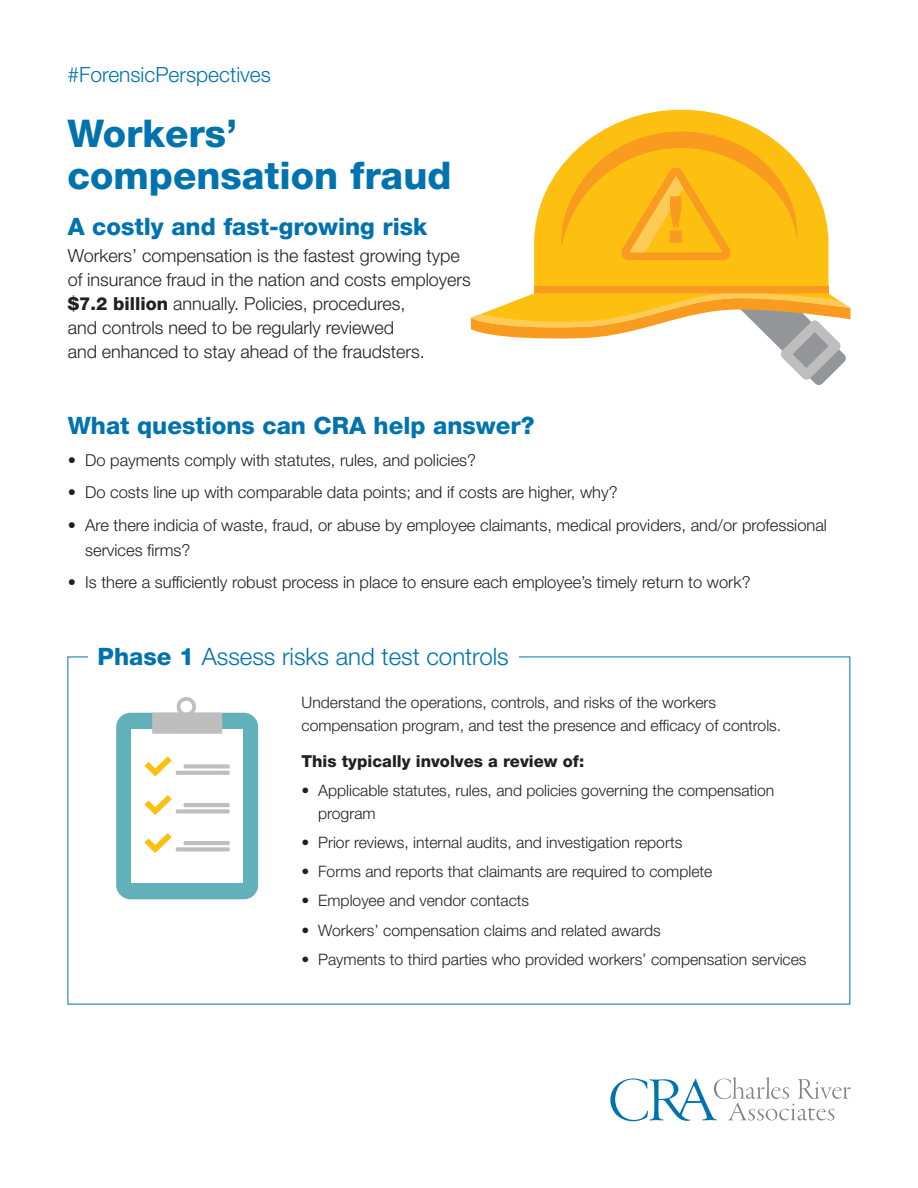
<style>
.page{position:relative;width:918px;height:1188px;background:#fff}
.page>*{position:absolute;margin:0;border:0;box-sizing:border-box;transform-origin:0 0}
.t1{font:800 38.25px/42px "Helvetica Neue LT Std";color:#0073ae}
.t2{font:800 24px "Helvetica Neue LT Std";color:#0073ae}
.t3{font:300 24px "Helvetica Neue LT Std";color:#0073ae}
.t4{font:300 21px "Helvetica Neue LT Std";color:#0073ae}
.t5{font:300 18px/24px "Helvetica Neue LT Std";color:#231f20}
.t6{font:300 16.5px/25.5px "Helvetica Neue LT Std";color:#231f20}
.t7{font:800 16.5px "Helvetica Neue LT Std";color:#231f20}
.t8{font:300 15.75px/22.5px "Helvetica Neue LT Std";color:#231f20}
.s1{font-weight:800}
</style>
<div class="page">
<svg style="left:610px;top:1077px;width:241px;height:44px"></svg>
<svg style="left:600px;top:110px;width:163px;height:22px;fill:#fdc011"></svg>
<svg style="left:471px;top:132px;width:379px;height:253px"></svg>
<div style="left:116px;top:713px;width:142px;height:186px;background:#61b0ba;border-radius:14px"></div>
<div style="left:131px;top:729px;width:112px;height:154px;background:#fff"></div>
<svg style="left:152px;top:697px;width:70px;height:37px"></svg>
<svg style="left:145px;top:757px;width:85px;height:19px"></svg>
<svg style="left:145px;top:795px;width:85px;height:20px"></svg>
<svg style="left:145px;top:833px;width:85px;height:20px"></svg>
<h3 class="t4" style="left:68px;top:62px;width:205px">#ForensicPerspectives</h3>
<h1 class="t1" style="left:68px;top:112px;width:386px">Workers’ compensation fraud</h1>
<h2 class="t2" style="left:68px;top:212px;width:361px">A costly and fast-growing risk</h2>
<p class="t5" style="left:68px;top:243px;width:405px">Workers’ compensation is the fastest growing type of insurance fraud in the nation and costs employers <span class="s1">$7.2 billion</span> annually. Policies, procedures,<br>and controls need to be regularly reviewed<br>and enhanced to stay ahead of the fraudsters.</p>
<h2 class="t2" style="left:68px;top:411px;width:468px">What questions can CRA help answer?</h2>
<p class="t6" style="left:68px;top:447px;width:410px">• Do payments comply with statutes, rules, and policies?</p>
<p class="t6" style="left:68px;top:479px;width:551px">• Do costs line up with comparable data points; and if costs are higher, why?</p>
<p class="t6" style="left:85px;top:512px;width:743px;text-indent:-17px">• Are there indicia of waste, fraud, or abuse by employee claimants, medical providers, and/or professional services firms?</p>
<p class="t6" style="left:68px;top:569px;width:684px">• Is there a sufficiently robust process in place to ensure each employee’s timely return to work?</p>
<h2 class="t3" style="left:98px;top:642px;width:413px"><span class="s1">Phase 1</span> Assess risks and test controls</h2>
<p class="t8" style="left:302px;top:691px;width:481px">Understand the operations, controls, and risks of the workers compensation program, and test the presence and efficacy of controls.</p>
<p class="t7" style="left:302px;top:751px;width:284px">This typically involves a review of:</p>
<p class="t8" style="left:318px;top:779px;width:458px;text-indent:-17px">• Applicable statutes, rules, and policies governing the compensation program</p>
<p class="t8" style="left:302px;top:831px;width:382px">• Prior reviews, internal audits, and investigation reports</p>
<p class="t8" style="left:302px;top:860px;width:412px">• Forms and reports that claimants are required to complete</p>
<p class="t8" style="left:302px;top:889px;width:229px">• Employee and vendor contacts</p>
<p class="t8" style="left:302px;top:918px;width:361px">• Workers’ compensation claims and related awards</p>
<p class="t8" style="left:302px;top:948px;width:506px">• Payments to third parties who provided workers’ compensation services</p>
</div>
